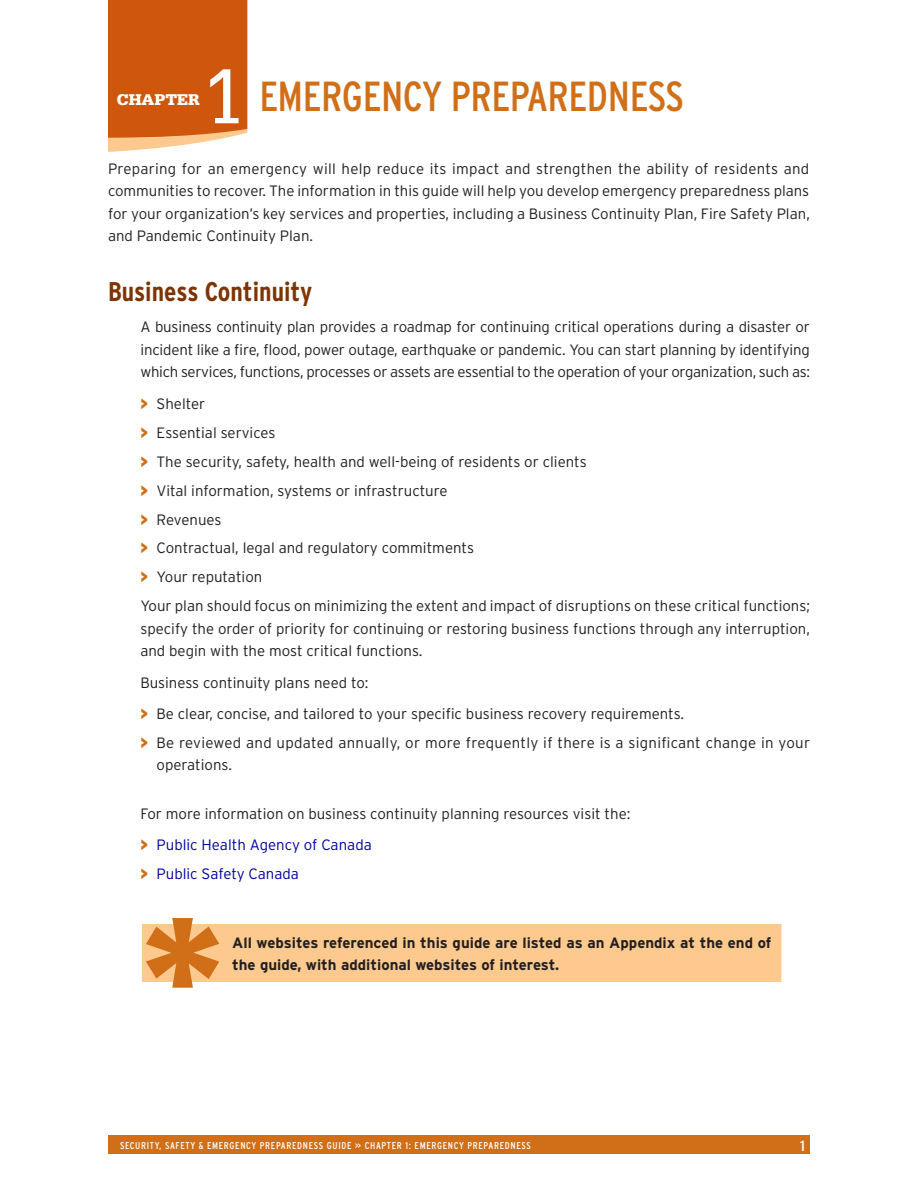
<style>
.page{position:relative;width:918px;height:1188px;background:#fff}
.page>*{position:absolute;margin:0;border:0;box-sizing:border-box;transform-origin:0 0}
.t1{font:condensed 42px "Interstate";letter-spacing:-.01em;color:#d06f18}
.t2{font:700 condensed 27px "Interstate";color:#7d3400}
.t3{font:900 16.5px "Serifa";color:#fff}
.t4{font:300 15px/29px "Interstate";color:#231f20}
.t5{font:700 15px/22.5px "Interstate";color:#231f20}
.t6{font:300 15px/22.5px "Interstate";letter-spacing:.02em;color:#231f20}
.t7{font:300 15px "Interstate";color:#0000a0}
.t8{font:15px "Interstate";color:#fff}
.t9{font:condensed 9.9px "Interstate";letter-spacing:.07em;color:#fff}
.s1{font-family:"Serifa";font-stretch:normal;font-size:82.5px;color:#fff}
.s2{font-weight:900;color:#d06f18}
.s3{color:#0000a0}
</style>
<div class="page">
<div style="left:108px;top:1136px;width:702px;height:18px;background:#d06f18"></div>
<svg style="left:108px;top:0;width:139px;height:152px;background:#d36620"></svg>
<div style="left:141px;top:923px;width:641px;height:60px;background:#fdc98f"></div>
<hr style="left:140px;top:922px;width:643px;height:2px;background:#fff">
<hr style="left:140px;top:924px;width:2px;height:58px;background:#fff">
<hr style="left:140px;top:982px;width:643px;height:1px;background:#fff">
<svg style="left:146px;top:918px;width:73px;height:70px"></svg>
<h1 class="t1" style="left:202px;top:71px;width:484px"><span class="s1">1</span> EMERGENCY PREPAREDNESS</h1>
<p class="t4" style="left:108px;top:157px;width:703px;line-height:22.5px;text-align:justify">Preparing for an emergency will help reduce its impact and strengthen the ability of residents and communities to recover. The information in this guide will help you develop emergency preparedness plans for your organization’s key services and properties, including a Business Continuity Plan, Fire Safety Plan, and Pandemic Continuity Plan.</p>
<h2 class="t2" style="left:108px;top:275px;width:206px">Business Continuity</h2>
<p class="t4" style="left:140px;top:316px;width:671px;line-height:22.5px;text-align:justify">A business continuity plan provides a roadmap for continuing critical operations during a disaster or incident like a fire, flood, power outage, earthquake or pandemic. You can start planning by identifying which services, functions, processes or assets are essential to the operation of your organization, such as:</p>
<p class="t4" style="left:140px;top:389px;width:671px"><span class="s2">&gt;</span> Shelter<br><span class="s2">&gt;</span> Essential services<br><span class="s2">&gt;</span> The security, safety, health and well-being of residents or clients<br><span class="s2">&gt;</span> Vital information, systems or infrastructure<br><span class="s2">&gt;</span> Revenues<br><span class="s2">&gt;</span> Contractual, legal and regulatory commitments<br><span class="s2">&gt;</span> Your reputation<br>Your plan should focus on minimizing the extent and impact of disruptions on these critical functions;</p>
<p class="t4" style="left:140px;top:617px;width:671px;line-height:22.5px">specify the order of priority for continuing or restoring business functions through any interruption, and begin with the most critical functions.</p>
<p class="t4" style="left:140px;top:667px;width:545px;line-height:31.2px">Business continuity plans need to:<br><span class="s2">&gt;</span> Be clear, concise, and tailored to your specific business recovery requirements.</p>
<p class="t6" style="left:157px;top:731px;width:655px;text-indent:-16px"><span class="s2">&gt;</span> Be reviewed and updated annually, or more frequently if there is a significant change in your operations.</p>
<p class="t4" style="left:140px;top:798px;width:491px;line-height:31.2px">For more information on business continuity planning resources visit the: <span class="s2">&gt;</span> <span class="s3">Public Health Agency of Canada</span></p>
<p class="t7" style="left:140px;top:864px;width:160px"><span class="s2">&gt;</span> Public Safety Canada</p>
<p class="t3" style="left:117px;top:90px;width:85px">CHAPTER</p>
<p class="t5" style="left:232px;top:931px;width:541px">All websites referenced in this guide are listed as an Appendix at the end of the guide, with additional websites of interest.</p>
<p class="t9" style="left:120px;top:1139px;width:412px">SECURITY, SAFETY &amp; EMERGENCY PREPAREDNESS GUIDE &gt;&gt; CHAPTER 1: EMERGENCY PREPAREDNESS</p>
<p class="t8" style="left:800px;top:1136px;width:7px">1</p>
</div>
